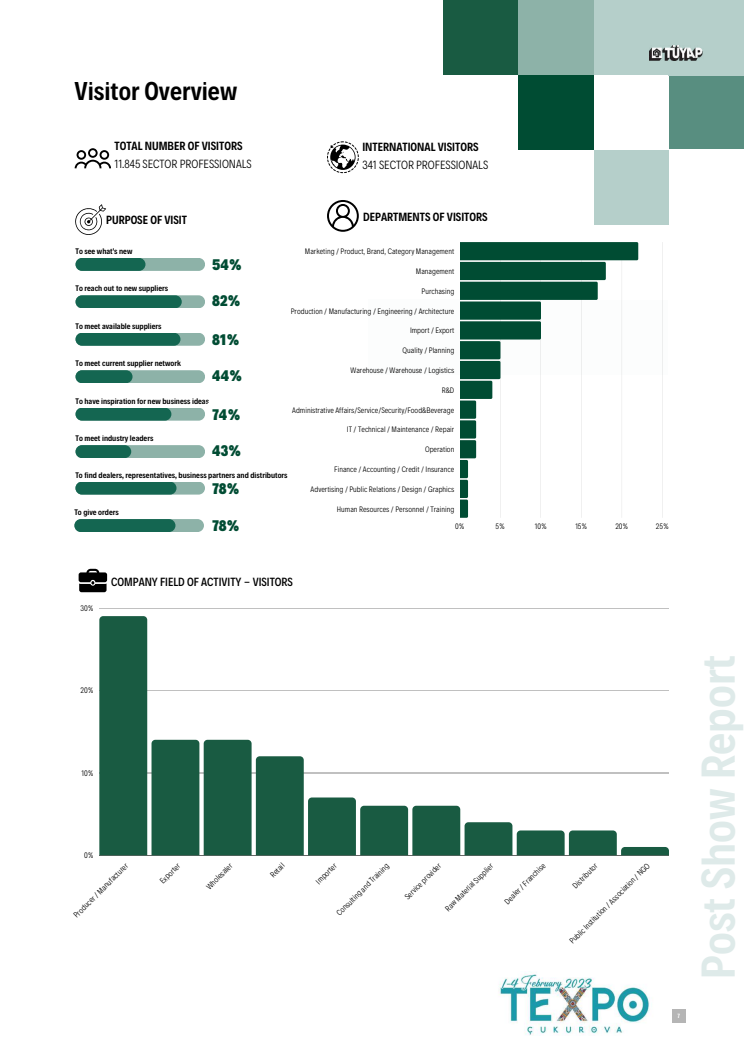
<style>
.page{position:relative;width:744px;height:1053px;background:#fff}
.page>*{position:absolute;margin:0;border:0;box-sizing:border-box;transform-origin:0 0}
.t1{font:600 48px "Decalotype";color:#deeae9}
.t2{font:600 26.08px "Decalotype";color:#000}
.t3{font:900 15.56px "Decalotype";color:#004c33}
.t4{font:600 12px "Decalotype";color:#000}
.t5{font:300 12px "Decalotype";color:#000}
.t6{font:500 12px "Decalotype";color:#000}
.t7{font:600 8.16px "Decalotype";color:#000}
.t8{font:300 8.12px "Decalotype";color:#000}
.t9{font:300 8px "Decalotype";color:#000}
.t10{font:600 6.16px "Decalotype";color:#fff}
</style>
<div class="page">
<div style="left:669px;top:75px;width:75px;height:75px;background:#588e80"></div>
<div style="left:443px;top:0;width:75px;height:75px;background:#195b42"></div>
<div style="left:594px;top:0;width:75px;height:75px;background:#b5cfca"></div>
<div style="left:518px;top:0;width:76px;height:75px;background:#8db2a8"></div>
<div style="left:594px;top:150px;width:75px;height:75px;background:#b5cfca"></div>
<div style="left:518px;top:75px;width:76px;height:75px;background:#004c33"></div>
<div style="left:669px;top:0;width:75px;height:75px;background:#b5cfca"></div>
<img style="left:650px;top:45px;width:53px;height:15px">
<svg style="left:327px;top:141px;width:32px;height:32px"></svg>
<div style="left:76px;top:258px;width:129px;height:13px;background:#8db2a8;border-radius:6px"></div>
<div style="left:76px;top:258px;width:69px;height:13px;background:#146651;border-radius:6px"></div>
<div style="left:76px;top:295px;width:129px;height:13px;background:#8db2a8;border-radius:6px"></div>
<div style="left:76px;top:295px;width:106px;height:13px;background:#146651;border-radius:6px"></div>
<div style="left:76px;top:333px;width:129px;height:13px;background:#8db2a8;border-radius:6px"></div>
<div style="left:76px;top:333px;width:104px;height:13px;background:#146651;border-radius:6px"></div>
<div style="left:76px;top:370px;width:129px;height:13px;background:#8db2a8;border-radius:6px"></div>
<div style="left:76px;top:370px;width:57px;height:13px;background:#146651;border-radius:6px"></div>
<div style="left:76px;top:407px;width:129px;height:13px;background:#8db2a8;border-radius:6px"></div>
<div style="left:76px;top:407px;width:95px;height:13px;background:#146651;border-radius:6px"></div>
<div style="left:76px;top:445px;width:129px;height:13px;background:#8db2a8;border-radius:6px"></div>
<div style="left:76px;top:445px;width:55px;height:13px;background:#146651;border-radius:6px"></div>
<div style="left:75px;top:481px;width:130px;height:13px;background:#8db2a8;border-radius:6px"></div>
<div style="left:75px;top:481px;width:102px;height:13px;background:#146651;border-radius:6px"></div>
<svg style="left:75px;top:204px;width:31px;height:31px"></svg>
<svg style="left:638px;top:242px;width:25px;height:276px"></svg>
<svg style="left:460px;top:242px;width:178px;height:276px"></svg>
<div style="left:74px;top:519px;width:130px;height:13px;background:#8db2a8;border-radius:6px"></div>
<div style="left:74px;top:519px;width:101px;height:13px;background:#146651;border-radius:6px"></div>
<hr style="left:99px;top:608px;width:570px;height:1px;background:#000">
<hr style="left:99px;top:855px;width:570px;height:1px;background:#000">
<svg style="left:99px;top:616px;width:570px;height:239px"></svg>
<svg style="left:79px;top:568px;width:28px;height:24px"></svg>
<svg style="left:327px;top:200px;width:32px;height:32px"></svg>
<div style="left:672px;top:1009px;width:13px;height:13px;background:#b5b5b5"></div>
<svg style="left:75px;top:148px;width:36px;height:20px"></svg>
<img style="left:499px;top:972px;width:151px;height:62px">
<h2 class="t2" style="left:74px;top:74px;width:164px">Visitor Overview</h2>
<h3 class="t4" style="left:115px;top:138px;width:130px">TOTAL NUMBER OF VISITORS</h3>
<h3 class="t4" style="left:362px;top:138px;width:118px">INTERNATIONAL VISITORS</h3>
<h3 class="t5" style="left:362px;top:157px;width:127px">341 SECTOR PROFESSIONALS</h3>
<h3 class="t5" style="left:115px;top:156px;width:139px">11.845 SECTOR PROFESSIONALS</h3>
<h3 class="t4" style="left:106px;top:212px;width:82px">PURPOSE OF VISIT</h3>
<h3 class="t4" style="left:363px;top:208px;width:126px">DEPARTMENTS OF VISITORS</h3>
<p class="t7" style="left:76px;top:246px;width:58px">To see what's new</p>
<p class="t7" style="left:76px;top:283px;width:94px">To reach out to new suppliers</p>
<p class="t7" style="left:75px;top:320px;width:88px">To meet available suppliers</p>
<p class="t7" style="left:76px;top:358px;width:107px">To meet current supplier network</p>
<p class="t7" style="left:76px;top:395px;width:135px">To have inspiration for new business ideas</p>
<p class="t7" style="left:76px;top:433px;width:79px">To meet industry leaders</p>
<p class="t7" style="left:75px;top:469px;width:214px">To find dealers, representatives, business partners and distributors</p>
<p class="t9" style="left:305px;top:246px;width:151px">Marketing / Product, Brand, Category Management</p>
<p class="t9" style="left:416px;top:266px;width:40px">Management</p>
<p class="t9" style="left:422px;top:286px;width:34px">Purchasing</p>
<p class="t9" style="left:291px;top:305px;width:165px">Production / Manufacturing / Engineering / Architecture</p>
<p class="t9" style="left:410px;top:325px;width:46px">Import / Export</p>
<p class="t9" style="left:403px;top:345px;width:53px">Quality / Planning</p>
<p class="t9" style="left:351px;top:365px;width:105px">Warehouse / Warehouse / Logistics</p>
<p class="t9" style="left:442px;top:385px;width:14px">R&amp;D</p>
<p class="t9" style="left:292px;top:404px;width:164px">Administrative Affairs/Service/Security/Food&amp;Beverage</p>
<p class="t9" style="left:347px;top:424px;width:109px">IT / Technical / Maintenance / Repair</p>
<p class="t9" style="left:425px;top:444px;width:31px">Operation</p>
<p class="t9" style="left:334px;top:464px;width:122px">Finance / Accounting / Credit / Insurance</p>
<p class="t9" style="left:311px;top:484px;width:145px">Advertising / Public Relations / Design / Graphics</p>
<p class="t9" style="left:337px;top:503px;width:119px">Human Resources / Personnel / Training</p>
<h3 class="t3" style="left:212px;top:254px;width:31px">54%</h3>
<h3 class="t3" style="left:212px;top:290px;width:30px">82%</h3>
<h3 class="t3" style="left:212px;top:330px;width:29px">81%</h3>
<h3 class="t3" style="left:212px;top:365px;width:32px">44%</h3>
<h3 class="t3" style="left:212px;top:404px;width:30px">74%</h3>
<h3 class="t3" style="left:212px;top:440px;width:30px">43%</h3>
<h3 class="t3" style="left:212px;top:255px;width:31px">%54</h3>
<h3 class="t3" style="left:212px;top:292px;width:30px">%82</h3>
<h3 class="t3" style="left:212px;top:330px;width:29px">%81</h3>
<h3 class="t3" style="left:212px;top:367px;width:32px">%44</h3>
<h3 class="t3" style="left:212px;top:404px;width:30px">%74</h3>
<h3 class="t3" style="left:212px;top:442px;width:30px">%43</h3>
<h3 class="t3" style="left:211px;top:478px;width:29px">%7 87%8</h3>
<p class="t7" style="left:74px;top:507px;width:46px">To give orders</p>
<p class="t8" style="left:80px;top:602px;width:15px">30%</p>
<h3 class="t3" style="left:212px;top:515px;width:29px">78%</h3>
<h3 class="t3" style="left:210px;top:516px;width:29px">%78</h3>
<h3 class="t6" style="left:111px;top:573px;width:183px">COMPANY FIELD OF ACTIVITY - VISITORS</h3>
<p class="t9" style="left:455px;top:521px;width:11px">0%</p>
<p class="t9" style="left:496px;top:521px;width:11px">5%</p>
<p class="t9" style="left:535px;top:521px;width:14px">10%</p>
<p class="t9" style="left:575px;top:521px;width:14px">15%</p>
<p class="t9" style="left:615px;top:521px;width:15px">20%</p>
<p class="t9" style="left:656px;top:521px;width:14px">25%</p>
<p class="t8" style="left:80px;top:685px;width:15px">20%</p>
<p class="t8" style="left:81px;top:767px;width:14px">10%</p>
<p class="t8" style="left:84px;top:850px;width:11px">0%</p>
<p class="t8" style="left:567px;top:938px;width:111px;rotate:-45deg">Public Institution / Association / NGO</p>
<p class="t8" style="left:71px;top:912px;width:75px;rotate:-45deg">Producer / Manufacturer</p>
<p class="t8" style="left:157px;top:878px;width:27px;rotate:-45deg">Exporter</p>
<p class="t8" style="left:204px;top:883px;width:35px;rotate:-45deg">Wholesaler</p>
<p class="t8" style="left:268px;top:872px;width:18px;rotate:-45deg">Retail</p>
<p class="t8" style="left:313px;top:878px;width:27px;rotate:-45deg">Importer</p>
<p class="t8" style="left:334px;top:910px;width:72px;rotate:-45deg">Consulting and Training</p>
<p class="t8" style="left:402px;top:894px;width:49px;rotate:-45deg">Service provider</p>
<p class="t8" style="left:443px;top:905px;width:66px;rotate:-45deg">Raw Material Supplier</p>
<p class="t8" style="left:502px;top:898px;width:56px;rotate:-45deg">Dealer / Franchise</p>
<p class="t8" style="left:570px;top:882px;width:33px;rotate:-45deg">Distributor</p>
<p class="t10" style="left:677px;top:1012px;width:4px">7</p>
<h1 class="t1" style="left:686px;top:978px;width:325px;rotate:-90deg">Post Show Report</h1>
</div>
